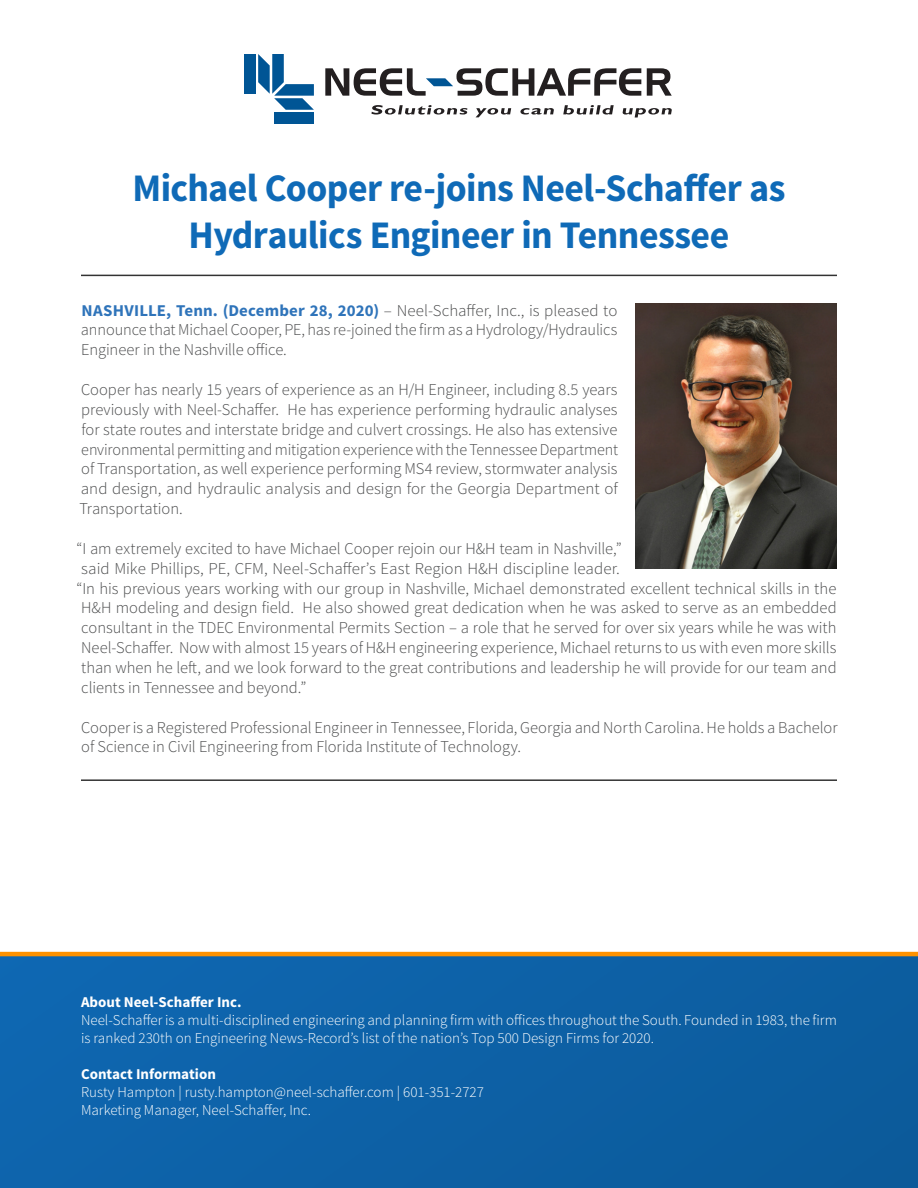
<style>
.page{position:relative;width:918px;height:1188px;background:#fff}
.page>*{position:absolute;margin:0;border:0;box-sizing:border-box;transform-origin:0 0}
.t1{font:700 39px/46.8px "Source Sans Pro";letter-spacing:-.015em;color:#0f6ab7;text-align:center}
.t2{font:300 16.5px/19.8px "Source Sans Pro";letter-spacing:-.005em;color:#4a4b4c;text-align:justify}
.t3{font:300 15px/18px "Source Sans Pro";color:#fff}
.t4{font:700 15px "Source Sans Pro";color:#fff}
.s1{font-weight:700;color:#2f74ba}
</style>
<div class="page">
<hr style="left:81px;top:275px;width:756px;height:1px;background:#333">
<svg style="left:647px;top:68px;width:25px;height:28px"></svg>
<svg style="left:325px;top:68px;width:316px;height:28px"></svg>
<div style="left:244px;top:54px;width:12px;height:40px;background:#005595"></div>
<div style="left:274px;top:112px;width:40px;height:12px;background:#005595"></div>
<svg style="left:258px;top:54px;width:56px;height:56px"></svg>
<svg style="left:371px;top:105px;width:97px;height:10px"></svg>
<svg style="left:476px;top:108px;width:35px;height:9px"></svg>
<svg style="left:520px;top:108px;width:34px;height:7px"></svg>
<svg style="left:563px;top:105px;width:51px;height:10px"></svg>
<svg style="left:622px;top:108px;width:50px;height:10px"></svg>
<hr style="left:81px;top:779px;width:756px;height:2px;background:#333">
<div style="left:0;top:954px;width:918px;height:234px;background:#0d61a6"></div>
<hr style="left:0;top:952px;width:918px;height:4px;background:#ff9200">
<img style="left:636px;top:303px;width:201px;height:265px">
<p class="t1" style="left:133px;top:166px;width:654px">Michael Cooper re-joins Neel-Schaffer as<br>Hydraulics Engineer in Tennessee</p>
<p class="t2" style="left:81px;top:300px;width:538px"><span class="s1">NASHVILLE, Tenn. (December 28, 2020)</span> – Neel-Schaffer, Inc., is pleased to announce that Michael Cooper, PE, has re-joined the firm as a Hydrology/Hydraulics Engineer in the Nashville office.</p>
<p class="t2" style="left:79px;top:380px;width:540px">Cooper has nearly 15 years of experience as an H/H Engineer, including 8.5 years previously with Neel-Schaffer. He has experience performing hydraulic analyses for state routes and interstate bridge and culvert crossings. He also has extensive environmental permitting and mitigation experience with the Tennessee Department of Transportation, as well experience performing MS4 review, stormwater analysis and design, and hydraulic analysis and design for the Georgia Department of Transportation.</p>
<p class="t2" style="left:77px;top:539px;width:762px;text-align:left">“I am extremely excited to have Michael Cooper rejoin our H&amp;H team in Nashville,”<br>said Mike Phillips, PE, CFM, Neel-Schaffer’s East Region H&amp;H discipline leader.<br>“In his previous years working with our group in Nashville, Michael demonstrated excellent technical skills in the H&amp;H modeling and design field. He also showed great dedication when he was asked to serve as an embedded consultant in the TDEC Environmental Permits Section – a role that he served for over six years while he was with Neel-Schaffer. Now with almost 15 years of H&amp;H engineering experience, Michael returns to us with even more skills than when he left, and we look forward to the great contributions and leadership he will provide for our team and clients in Tennessee and beyond.”</p>
<p class="t2" style="left:81px;top:717px;width:758px">Cooper is a Registered Professional Engineer in Tennessee, Florida, Georgia and North Carolina. He holds a Bachelor of Science in Civil Engineering from Florida Institute of Technology.</p>
<p class="t4" style="left:81px;top:992px;width:162px">About Neel-Schaffer Inc.</p>
<p class="t3" style="left:81px;top:1011px;width:757px">Neel-Schaffer is a multi-disciplined engineering and planning firm with offices throughout the South. Founded in 1983, the firm is ranked 230th on Engineering News-Record’s list of the nation’s Top 500 Design Firms for 2020.</p>
<p class="t4" style="left:81px;top:1064px;width:137px">Contact Information</p>
<p class="t3" style="left:81px;top:1083px;width:405px">Rusty Hampton | rusty.hampton@neel-schaffer.com | 601-351-2727</p>
<p class="t3" style="left:81px;top:1101px;width:231px">Marketing Manager, Neel-Schaffer, Inc.</p>
</div>
